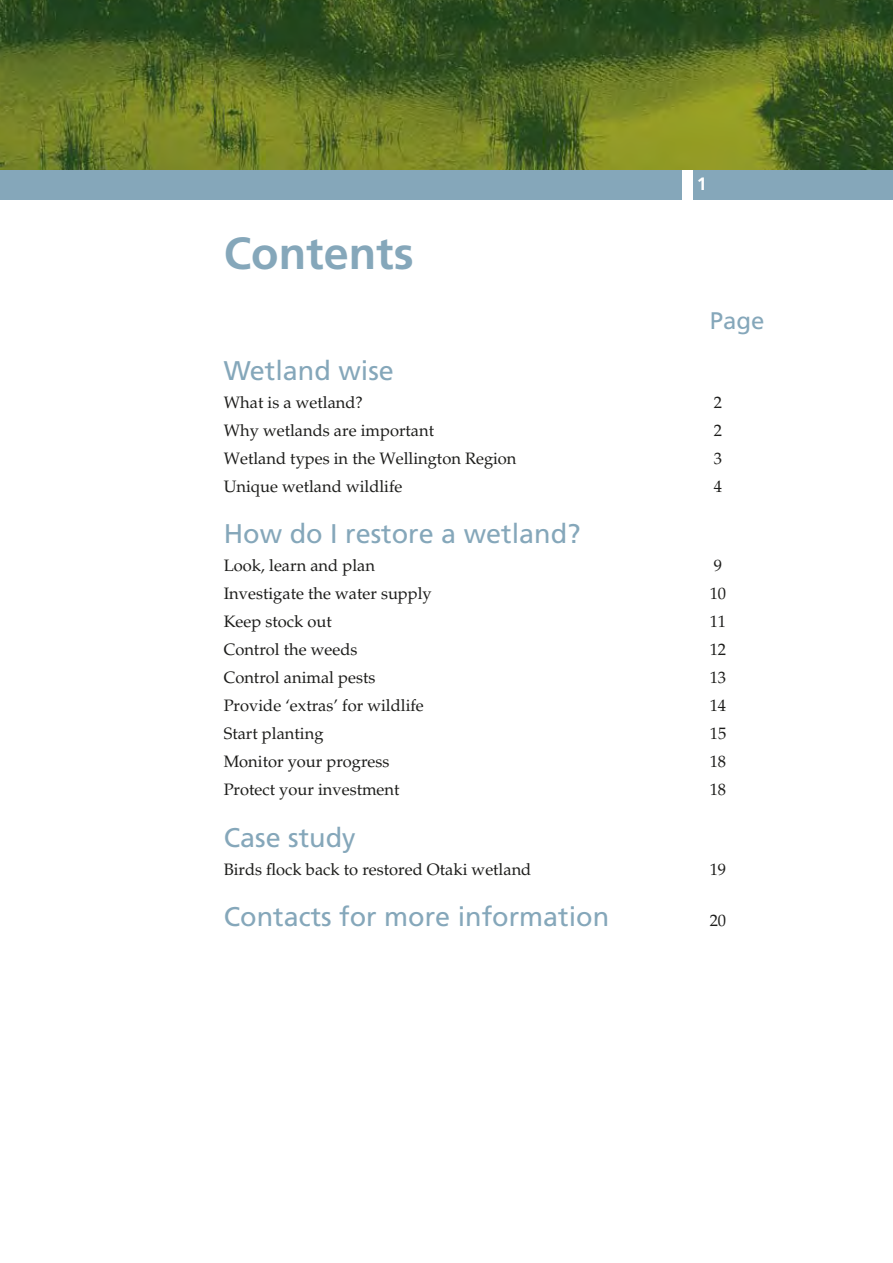
<style>
.page{position:relative;width:893px;height:1263px;background:#fff}
.page>*{position:absolute;margin:0;border:0;box-sizing:border-box;transform-origin:0 0}
.t1{font:700 45px "Frutiger";color:#85a7ba}
.t2{font:27px "Frutiger";color:#85a7ba}
.t3{font:24px "Frutiger";color:#85a7ba}
.t4{font:700 17.85px "Frutiger";color:#fff}
.t5{font:16.5px "Palatino";color:#1d1d1b}
</style>
<div class="page">
<img style="left:0;top:0;width:893px;height:170px">
<div style="left:0;top:170px;width:893px;height:30px;background:#85a7ba"></div>
<div style="left:682px;top:170px;width:11px;height:31px;background:#fff"></div>
<h1 class="t1" style="left:224px;top:227px;width:191px">Contents</h1>
<p class="t4" style="left:697px;top:173px;width:12px">1</p>
<h3 class="t3" style="left:710px;top:306px;width:56px">Page</h3>
<h2 class="t2" style="left:224px;top:355px;width:172px">Wetland wise</h2>
<p class="t5" style="left:224px;top:393px;width:141px">What is a wetland?</p>
<p class="t5" style="left:714px;top:393px;width:10px">2</p>
<p class="t5" style="left:224px;top:421px;width:212px">Why wetlands are important</p>
<p class="t5" style="left:714px;top:421px;width:10px">2</p>
<p class="t5" style="left:224px;top:449px;width:294px">Wetland types in the Wellington Region</p>
<p class="t5" style="left:714px;top:449px;width:10px">3</p>
<p class="t5" style="left:224px;top:477px;width:180px">Unique wetland wildlife</p>
<p class="t5" style="left:714px;top:477px;width:10px">4</p>
<h2 class="t2" style="left:224px;top:518px;width:359px">How do I restore a wetland?</h2>
<p class="t5" style="left:224px;top:556px;width:153px">Look, learn and plan</p>
<p class="t5" style="left:714px;top:556px;width:10px">9</p>
<p class="t5" style="left:224px;top:584px;width:210px">Investigate the water supply</p>
<p class="t5" style="left:710px;top:584px;width:18px">10</p>
<p class="t5" style="left:224px;top:612px;width:110px">Keep stock out</p>
<p class="t5" style="left:710px;top:612px;width:18px">11</p>
<p class="t5" style="left:224px;top:640px;width:135px">Control the weeds</p>
<p class="t5" style="left:710px;top:640px;width:18px">12</p>
<p class="t5" style="left:224px;top:668px;width:153px">Control animal pests</p>
<p class="t5" style="left:710px;top:668px;width:18px">13</p>
<p class="t5" style="left:224px;top:696px;width:202px">Provide ‘extras’ for wildlife</p>
<p class="t5" style="left:710px;top:696px;width:18px">14</p>
<p class="t5" style="left:224px;top:724px;width:101px">Start planting</p>
<p class="t5" style="left:710px;top:724px;width:18px">15</p>
<p class="t5" style="left:224px;top:752px;width:167px">Monitor your progress</p>
<p class="t5" style="left:710px;top:752px;width:18px">18</p>
<p class="t5" style="left:224px;top:780px;width:177px">Protect your investment</p>
<p class="t5" style="left:710px;top:780px;width:18px">18</p>
<h2 class="t2" style="left:224px;top:821px;width:134px">Case study</h2>
<p class="t5" style="left:224px;top:859px;width:309px">Birds flock back to restored Otaki wetland</p>
<p class="t5" style="left:710px;top:859px;width:18px">19</p>
<h2 class="t2" style="left:224px;top:900px;width:387px">Contacts for more information</h2>
<p class="t5" style="left:710px;top:910px;width:18px">20</p>
</div>
